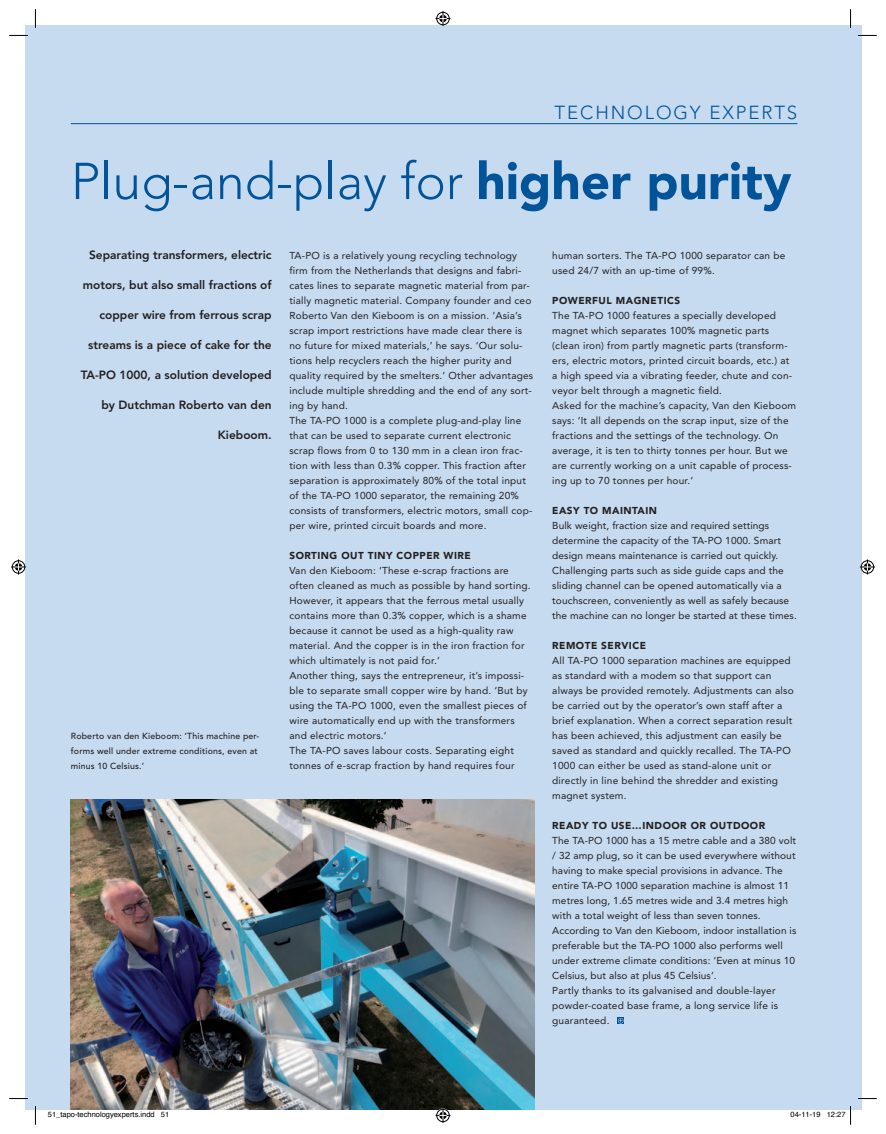
<style>
.page{position:relative;width:886px;height:1134px;background:#fff}
.page>*{position:absolute;margin:0;border:0;box-sizing:border-box;transform-origin:0 0}
.t1{font:300 51.25px "Avenir";color:#01549a}
.t2{font:300 18.75px "Avenir";letter-spacing:.1em;color:#01549a}
.t3{font:800 11.88px "Avenir";color:#231f20}
.t4{font:10px/15px "Avenir";letter-spacing:.02em;color:#231f20}
.t5{font:900 10px "Avenir";letter-spacing:.05em;color:#231f20}
.t6{font:500 8.75px/15px "Avenir";letter-spacing:.02em;color:#231f20}
.t7{font:7.5px "Helvetica";color:#000}
.s1{font-weight:900}
</style>
<div class="page">
<div style="left:25px;top:25px;width:836px;height:1084px;background:#c6daf0"></div>
<hr style="left:71px;top:123px;width:726px;height:1px;background:#01549a">
<svg style="left:617px;top:1017px;width:7px;height:7px"></svg>
<svg style="left:618px;top:1018px;width:5px;height:5px"></svg>
<img style="left:71px;top:799px;width:463px;height:310px">
<svg style="left:9px;top:35px;width:19px;height:1px"></svg>
<svg style="left:858px;top:35px;width:19px;height:1px"></svg>
<svg style="left:9px;top:1098px;width:19px;height:1px"></svg>
<svg style="left:858px;top:1098px;width:19px;height:1px"></svg>
<svg style="left:35px;top:9px;width:1px;height:19px"></svg>
<svg style="left:35px;top:1106px;width:1px;height:19px"></svg>
<svg style="left:850px;top:9px;width:1px;height:19px"></svg>
<svg style="left:435px;top:11px;width:15px;height:15px"></svg>
<svg style="left:435px;top:1108px;width:15px;height:15px"></svg>
<svg style="left:11px;top:559px;width:15px;height:15px"></svg>
<svg style="left:860px;top:559px;width:15px;height:15px"></svg>
<svg style="left:827px;top:1106px;width:24px;height:19px"></svg>
<h2 class="t2" style="left:555px;top:102px;width:244px">TECHNOLOGY EXPERTS</h2>
<h1 class="t1" style="left:71px;top:151px;width:722px">Plug-and-play for <span class="s1">HIGHER PURITY</span></h1>
<p class="t3" style="left:89px;top:248px;width:184px">Separating transformers, electric</p>
<p class="t3" style="left:83px;top:278px;width:190px">motors, but also small fractions of</p>
<p class="t3" style="left:99px;top:308px;width:174px">copper wire from ferrous scrap</p>
<p class="t3" style="left:88px;top:338px;width:185px">streams is a piece of cake for the</p>
<p class="t3" style="left:81px;top:368px;width:192px">TA-PO 1000, a solution developed</p>
<p class="t3" style="left:101px;top:398px;width:172px">by Dutchman Roberto van den</p>
<p class="t3" style="left:218px;top:428px;width:55px">Kieboom.</p>
<p class="t4" style="left:289px;top:248px;width:245px">TA-PO is a relatively young recycling technology firm from the Netherlands that designs and fabri&shy;cates lines to separate magnetic material from par&shy;tially magnetic material. Company founder and ceo Roberto Van den Kieboom is on a mission. ‘Asia’s scrap import restrictions have made clear there is no future for mixed materials,’ he says. ‘Our solu&shy;tions help recyclers reach the higher purity and quality required by the smelters.’ Other advantages include multiple shredding and the end of any sort&shy;ing by hand.<br>The TA-PO 1000 is a complete plug-and-play line that can be used to separate current electronic scrap flows from 0 to 130 mm in a clean iron frac&shy;tion with less than 0.3% copper. This fraction after separation is approximately 80% of the total input of the TA-PO 1000 separator, the remaining 20% consists of transformers, electric motors, small cop&shy;per wire, printed circuit boards and more.</p>
<p class="t5" style="left:289px;top:549px;width:183px">SORTING OUT TINY COPPER WIRE</p>
<p class="t4" style="left:289px;top:563px;width:243px">Van den Kieboom: ‘These e-scrap fractions are often cleaned as much as possible by hand sorting.<br>However, it appears that the ferrous metal usually contains more than 0.3% copper, which is a shame because it cannot be used as a high-quality raw material. And the copper is in the iron fraction for which ultimately is not paid for.’<br>Another thing, says the entrepreneur, it’s impossi&shy;ble to separate small copper wire by hand. ‘But by using the TA-PO 1000, even the smallest pieces of wire automatically end up with the transformers and electric motors.’<br>The TA-PO saves labour costs. Separating eight tonnes of e-scrap fraction by hand requires four</p>
<p class="t4" style="left:552px;top:248px;width:235px">human sorters. The TA-PO 1000 separator can be used 24/7 with an up-time of 99%.</p>
<p class="t5" style="left:552px;top:294px;width:129px">POWERFUL MAGNETICS</p>
<p class="t4" style="left:552px;top:308px;width:245px">The TA-PO 1000 features a specially developed magnet which separates 100% magnetic parts (clean iron) from partly magnetic parts (transform&shy;ers, electric motors, printed circuit boards, etc.) at a high speed via a vibrating feeder, chute and con&shy;veyor belt through a magnetic field.<br>Asked for the machine’s capacity, Van den Kieboom says: ‘It all depends on the scrap input, size of the fractions and the settings of the technology. On average, it is ten to thirty tonnes per hour. But we are currently working on a unit capable of process&shy;ing up to 70 tonnes per hour.’</p>
<p class="t5" style="left:552px;top:504px;width:106px">EASY TO MAINTAIN</p>
<p class="t4" style="left:552px;top:518px;width:246px">Bulk weight, fraction size and required settings determine the capacity of the TA-PO 1000. Smart design means maintenance is carried out quickly.<br>Challenging parts such as side guide caps and the sliding channel can be opened automatically via a touchscreen, conveniently as well as safely because the machine can no longer be started at these times.</p>
<p class="t5" style="left:552px;top:639px;width:95px">REMOTE SERVICE</p>
<p class="t4" style="left:552px;top:653px;width:243px">All TA-PO 1000 separation machines are equipped as standard with a modem so that support can always be provided remotely. Adjustments can also be carried out by the operator’s own staff after a brief explanation. When a correct separation result has been achieved, this adjustment can easily be saved as standard and quickly recalled. The TA-PO 1000 can either be used as stand-alone unit or directly in line behind the shredder and existing magnet system.</p>
<p class="t5" style="left:552px;top:819px;width:214px">READY TO USE…INDOOR OR OUTDOOR</p>
<p class="t4" style="left:552px;top:833px;width:246px">The TA-PO 1000 has a 15 metre cable and a 380 volt / 32 amp plug, so it can be used everywhere without having to make special provisions in advance. The entire TA-PO 1000 separation machine is almost 11 metres long, 1.65 metres wide and 3.4 metres high with a total weight of less than seven tonnes.<br>According to Van den Kieboom, indoor installation is preferable but the TA-PO 1000 also performs well under extreme climate conditions: ‘Even at minus 10<br>Celsius, but also at plus 45 Celsius’.<br>Partly thanks to its galvanised and double-layer powder-coated base frame, a long service life is guaranteed.</p>
<p class="t6" style="left:71px;top:729px;width:190px">Roberto van den Kieboom: ‘This machine per&shy;forms well under extreme conditions, even at minus 10 Celsius.’</p>
<p class="t7" style="left:48px;top:1109px;width:123px">51_tapo-technologyexperts.indd 51</p>
<p class="t7" style="left:790px;top:1109px;width:57px">04-11-19 12:27</p>
</div>
